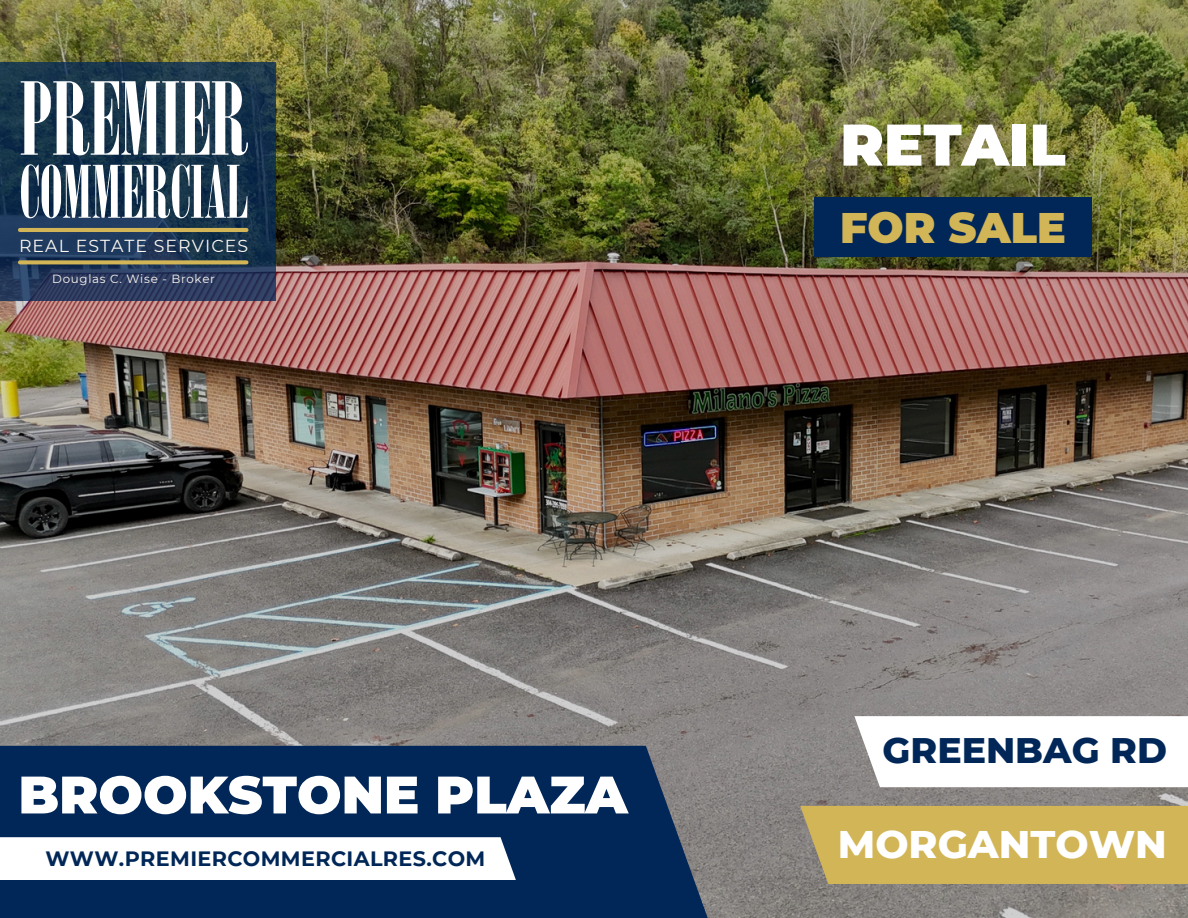
<style>
.page{position:relative;width:1188px;height:918px;background:#fff}
.page>*{position:absolute;margin:0;border:0;box-sizing:border-box;transform-origin:0 0}
.t1{font:99.9px "Onyx MT Std";color:#fff}
.t2{font:72px "Onyx MT Std";color:#fff}
.t3{font:900 58.65px "Montserrat";color:#fff}
.t4{font:900 52.65px "Montserrat";color:#fff}
.t5{font:900 42.75px "Montserrat";color:#d2b557}
.t6{font:800 39.3px "Montserrat";color:#fff}
.t7{font:800 36.3px "Montserrat";color:#012758}
.t8{font:700 20.7px "Montserrat";letter-spacing:.02em;color:#012758}
.t9{font:17.4px "Montserrat";letter-spacing:.06em;color:#fdf8f1}
.t10{font:11.85px "Montserrat";letter-spacing:.06em;color:#fdf8f1}
</style>
<div class="page">
<img style="left:0;top:0;width:1188px;height:918px">
<svg style="left:0;top:746px;width:779px;height:172px;background:#16355e"></svg>
<div style="left:800px;top:806px;width:388px;height:78px;background:#d2b557"></div>
<svg style="left:0;top:837px;width:516px;height:43px"></svg>
<div style="left:854px;top:716px;width:334px;height:71px;background:#fff"></div>
<svg style="left:0;top:62px;width:276px;height:238px;background:#1a344f"></svg>
<hr style="left:20px;top:228px;width:227px;height:4px;background:#d2b557">
<svg style="left:20px;top:260px;width:227px;height:4px"></svg>
<div style="left:814px;top:198px;width:278px;height:59px;background:#012758"></div>
<h1 class="t1" style="left:19px;top:81px;width:230px">PREMIER</h1>
<p class="t2" style="left:19px;top:165px;width:230px">COMMERCIAL</p>
<p class="t9" style="left:19px;top:235px;width:231px">REAL ESTATE SERVICES</p>
<p class="t10" style="left:52px;top:272px;width:164px">Douglas C. Wise - Broker</p>
<h4 class="t4" style="left:18px;top:763px;width:611px">BROOKSTONE PLAZA</h4>
<h3 class="t8" style="left:46px;top:846px;width:441px">WWW.PREMIERCOMMERCIALRES.COM</h3>
<h2 class="t3" style="left:840px;top:109px;width:227px">RETAIL</h2>
<h6 class="t5" style="left:840px;top:201px;width:227px">FOR SALE</h6>
<p class="t7" style="left:883px;top:728px;width:286px">GREENBAG RD</p>
<h5 class="t6" style="left:838px;top:820px;width:331px">MORGANTOWN</h5>
</div>
